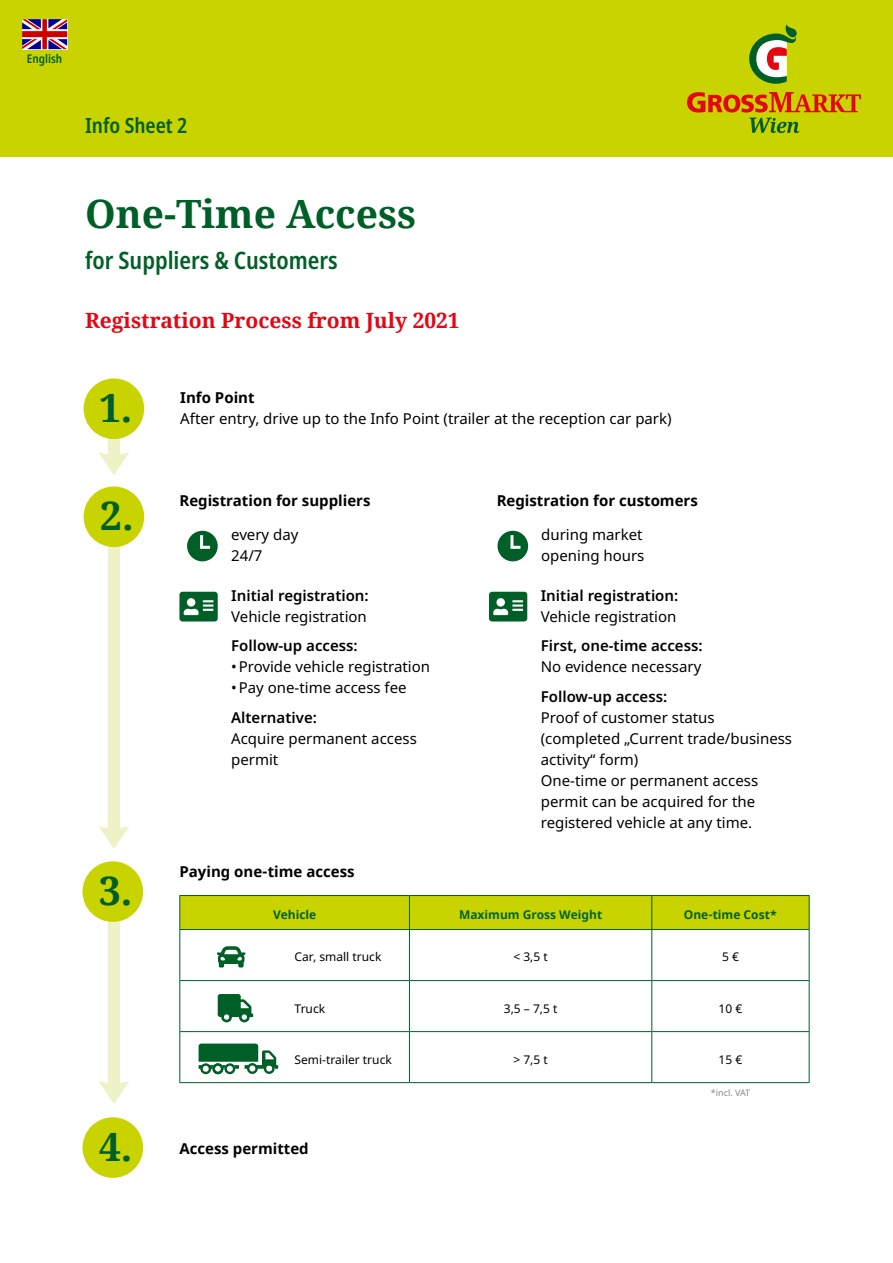
<style>
.page{position:relative;width:893px;height:1263px;background:#fff}
.page>*{position:absolute;margin:0;border:0;box-sizing:border-box;transform-origin:0 0}
.t1{font:700 39px "Noto Serif";color:#005f27}
.t2{font:600 condensed 24px "Noto Sans";color:#005f27}
.t3{font:700 21px "Noto Serif";color:#e30613}
.t4{font:600 condensed 21px "Noto Sans";color:#005f27}
.t5{font:15px/21px "Noto Sans";color:#000}
.t6{font:600 15px "Noto Sans";color:#000}
.t7{font:700 15px "Noto Sans";color:#000}
.t8{font:12px "Noto Sans";color:#000}
.t9{font:700 12px "Noto Sans";color:#005f27}
.t10{font:700 12px "Noto Sans";color:#00642d}
.t11{font:600 condensed 12px "Noto Sans";color:#005f27}
.t12{font:9px "Noto Sans";color:#878787}
</style>
<div class="page">
<svg style="left:99px;top:918px;width:30px;height:186px"></svg>
<svg style="left:99px;top:543px;width:30px;height:306px"></svg>
<div style="left:0;top:0;width:893px;height:156px;background:#c8d300"></div>
<svg style="left:687px;top:92px;width:174px;height:41px"></svg>
<svg style="left:749px;top:24px;width:48px;height:60px"></svg>
<div style="left:84px;top:486px;width:60px;height:61px;background:#c8d300;border-radius:50%"></div>
<svg style="left:179px;top:592px;width:39px;height:29px"></svg>
<svg style="left:99px;top:435px;width:30px;height:40px"></svg>
<div style="left:84px;top:378px;width:60px;height:61px;background:#c8d300;border-radius:50%"></div>
<div style="left:187px;top:531px;width:31px;height:30px;background:#005f27;border-radius:50%"></div>
<svg style="left:200px;top:532px;width:13px;height:17px"></svg>
<div style="left:497px;top:531px;width:31px;height:30px;background:#005f27;border-radius:50%"></div>
<svg style="left:510px;top:532px;width:13px;height:17px"></svg>
<svg style="left:489px;top:592px;width:38px;height:29px"></svg>
<div style="left:83px;top:861px;width:60px;height:61px;background:#c8d300;border-radius:50%"></div>
<div style="left:180px;top:896px;width:629px;height:33px;background:#c8d300"></div>
<hr style="left:179px;top:895px;width:230px;height:1px;background:#005f27">
<hr style="left:179px;top:896px;width:1px;height:33px;background:#005f27">
<hr style="left:409px;top:895px;width:243px;height:1px;background:#005f27">
<hr style="left:409px;top:896px;width:1px;height:33px;background:#005f27">
<hr style="left:652px;top:895px;width:157px;height:1px;background:#005f27">
<hr style="left:651px;top:896px;width:1px;height:33px;background:#005f27">
<hr style="left:809px;top:896px;width:1px;height:33px;background:#005f27">
<hr style="left:179px;top:929px;width:230px;height:1px;background:#005f27">
<hr style="left:179px;top:930px;width:1px;height:50px;background:#005f27">
<hr style="left:409px;top:929px;width:243px;height:1px;background:#005f27">
<hr style="left:409px;top:930px;width:1px;height:50px;background:#005f27">
<hr style="left:652px;top:929px;width:157px;height:1px;background:#005f27">
<hr style="left:651px;top:930px;width:1px;height:50px;background:#005f27">
<hr style="left:809px;top:930px;width:1px;height:50px;background:#005f27">
<hr style="left:179px;top:980px;width:230px;height:1px;background:#005f27">
<hr style="left:179px;top:981px;width:1px;height:50px;background:#005f27">
<hr style="left:409px;top:980px;width:243px;height:1px;background:#005f27">
<hr style="left:409px;top:981px;width:1px;height:50px;background:#005f27">
<hr style="left:652px;top:980px;width:157px;height:1px;background:#005f27">
<hr style="left:651px;top:981px;width:1px;height:50px;background:#005f27">
<hr style="left:809px;top:981px;width:1px;height:50px;background:#005f27">
<hr style="left:179px;top:1031px;width:230px;height:1px;background:#005f27">
<hr style="left:179px;top:1032px;width:1px;height:50px;background:#005f27">
<hr style="left:409px;top:1031px;width:243px;height:1px;background:#005f27">
<hr style="left:409px;top:1032px;width:1px;height:50px;background:#005f27">
<hr style="left:652px;top:1031px;width:157px;height:1px;background:#005f27">
<hr style="left:651px;top:1032px;width:1px;height:50px;background:#005f27">
<hr style="left:809px;top:1032px;width:1px;height:50px;background:#005f27">
<hr style="left:179px;top:1082px;width:230px;height:1px;background:#005f27">
<hr style="left:409px;top:1082px;width:243px;height:1px;background:#005f27">
<hr style="left:652px;top:1082px;width:157px;height:1px;background:#005f27">
<svg style="left:217px;top:946px;width:28px;height:21px"></svg>
<svg style="left:218px;top:994px;width:35px;height:28px"></svg>
<svg style="left:199px;top:1043px;width:79px;height:31px"></svg>
<div style="left:83px;top:1117px;width:60px;height:61px;background:#c8d300;border-radius:50%"></div>
<svg style="left:22px;top:19px;width:45px;height:30px"></svg>
<p class="t11" style="left:27px;top:50px;width:37px">English</p>
<h3 class="t4" style="left:85px;top:111px;width:104px">Info Sheet 2</h3>
<h1 class="t1" style="left:85px;top:186px;width:333px">One-Time Access</h1>
<h2 class="t2" style="left:85px;top:243px;width:254px">for Suppliers &amp; Customers</h2>
<h3 class="t3" style="left:85px;top:305px;width:376px">Registration Process from July 2021</h3>
<h1 class="t1" style="left:99px;top:381px;width:35px">1.</h1>
<p class="t7" style="left:180px;top:387px;width:76px">Info Point</p>
<p class="t5" style="left:180px;top:409px;width:493px">After entry, drive up to the Info Point (trailer at the reception car park)</p>
<h1 class="t1" style="left:100px;top:489px;width:35px">2.</h1>
<h1 class="t1" style="left:99px;top:864px;width:35px">3.</h1>
<p class="t7" style="left:179px;top:490px;width:193px">Registration for suppliers</p>
<p class="t7" style="left:497px;top:490px;width:203px">Registration for customers</p>
<p class="t5" style="left:231px;top:525px;width:69px">every day<br>24/7</p>
<p class="t5" style="left:541px;top:525px;width:105px">during market opening hours</p>
<p class="t6" style="left:231px;top:585px;width:139px">Initial registration:</p>
<p class="t5" style="left:231px;top:606px;width:137px">Vehicle registration</p>
<p class="t6" style="left:231px;top:635px;width:128px">Follow-up access:</p>
<p class="t5" style="left:231px;top:657px;width:200px">•Provide vehicle registration</p>
<p class="t5" style="left:231px;top:678px;width:177px">•Pay one-time access fee</p>
<p class="t6" style="left:231px;top:707px;width:87px">Alternative:</p>
<p class="t5" style="left:231px;top:728px;width:187px">Acquire permanent access permit</p>
<p class="t6" style="left:541px;top:585px;width:139px">Initial registration:</p>
<p class="t5" style="left:541px;top:606px;width:137px">Vehicle registration</p>
<p class="t6" style="left:541px;top:635px;width:163px">First, one-time access:</p>
<p class="t5" style="left:541px;top:657px;width:162px">No evidence necessary</p>
<p class="t6" style="left:541px;top:686px;width:128px">Follow-up access:</p>
<p class="t5" style="left:541px;top:707px;width:253px">Proof of customer status (completed „Current trade/business activity“ form)<br>One-time or permanent access permit can be acquired for the registered vehicle at any time.</p>
<p class="t7" style="left:179px;top:861px;width:177px">Paying one-time access</p>
<p class="t9" style="left:273px;top:906px;width:45px">Vehicle</p>
<p class="t10" style="left:459px;top:906px;width:145px">Maximum Gross Weight</p>
<p class="t9" style="left:684px;top:906px;width:95px">One-time Cost*</p>
<p class="t8" style="left:295px;top:949px;width:88px">Car, small truck</p>
<p class="t8" style="left:513px;top:949px;width:36px">&lt; 3,5 t</p>
<p class="t8" style="left:722px;top:949px;width:18px">5 €</p>
<p class="t8" style="left:295px;top:1000px;width:32px">Truck</p>
<p class="t8" style="left:504px;top:1000px;width:55px">3,5 – 7,5 t</p>
<p class="t8" style="left:719px;top:1000px;width:25px">10 €</p>
<p class="t8" style="left:295px;top:1051px;width:99px">Semi-trailer truck</p>
<p class="t8" style="left:513px;top:1051px;width:36px">&gt; 7,5 t</p>
<p class="t8" style="left:719px;top:1051px;width:25px">15 €</p>
<p class="t12" style="left:711px;top:1086px;width:41px">*incl. VAT</p>
<h1 class="t1" style="left:99px;top:1119px;width:35px">4.</h1>
<p class="t7" style="left:179px;top:1138px;width:131px">Access permitted</p>
</div>
